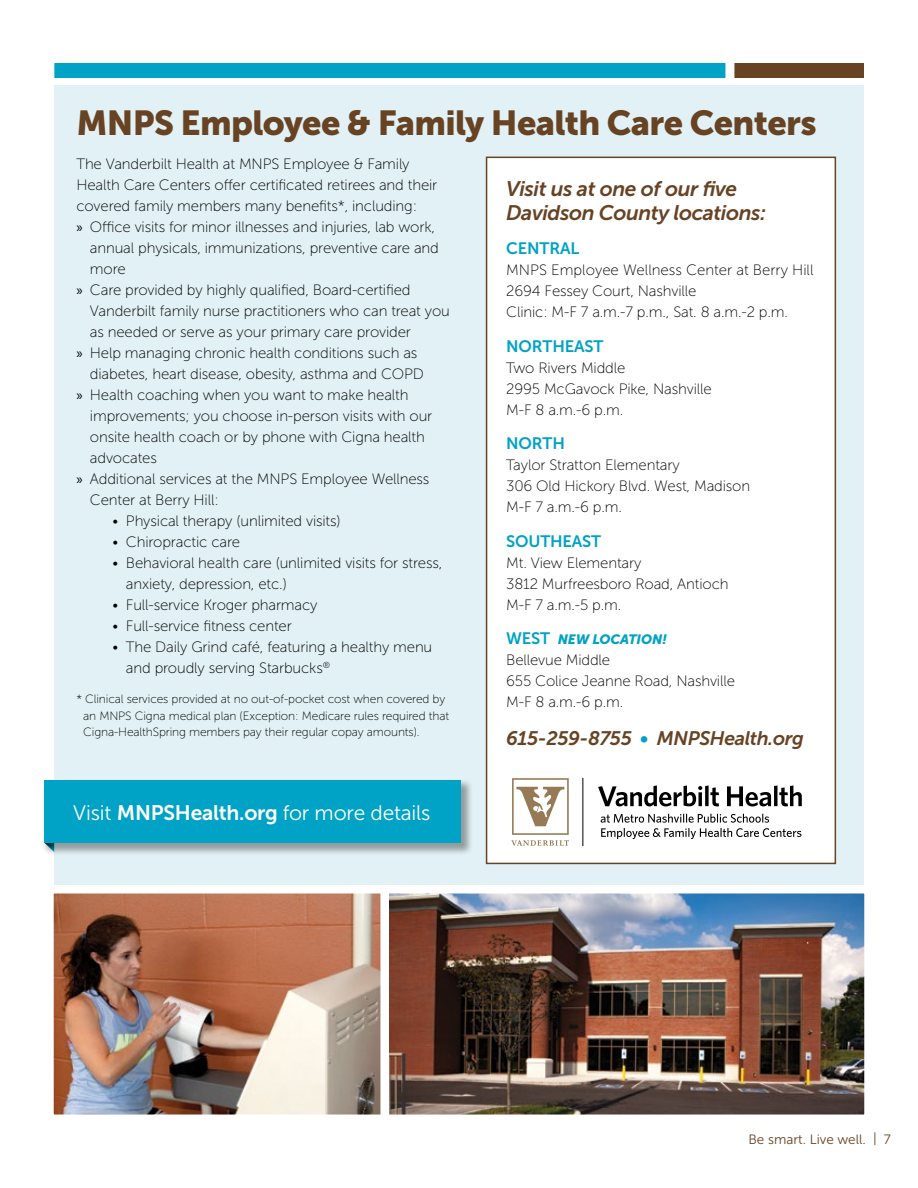
<style>
.page{position:relative;width:918px;height:1188px;background:#fff}
.page>*{position:absolute;margin:0;border:0;box-sizing:border-box;transform-origin:0 0}
.t1{font:34.5px "Museo Sans 900";letter-spacing:-.02em;color:#674323}
.t2{font:italic 21px/24px "Museo Sans 700";letter-spacing:-.02em;color:#674323}
.t3{font:21px "Museo Sans 300";letter-spacing:-.01em;color:#fff}
.t4{font:italic 19.5px "Museo Sans 700";letter-spacing:-.02em;color:#674323}
.t5{font:16.5px "Museo Sans 700";letter-spacing:-.01em;color:#00a2c5}
.t6{font:15px/21px "Museo Sans 100";letter-spacing:-.01em;color:#000}
.t7{font:13.5px "Museo Sans 300";color:#674323}
.t8{font:italic 13.5px "Museo Sans 900";letter-spacing:-.01em;color:#00a2c5}
.t9{font:12px/16.5px "Museo Sans 100";letter-spacing:-.01em;color:#000}
.s1{font-family:"Myriad Pro"}
.s2{font-family:"Museo Sans 700";font-style:normal;font-size:16.5px}
.s3{color:#00a2c5}
.s4{font-family:"Museo Sans 700"}
</style>
<div class="page">
<div style="left:721px;top:54px;width:152px;height:33px;background:#674323;border:9px solid #fff"></div>
<div style="left:45px;top:54px;width:689px;height:33px;background:#00a2c5;border:9px solid #fff"></div>
<div style="left:54px;top:85px;width:810px;height:807px;background:#e1f1f5"></div>
<img style="left:55px;top:895px;width:325px;height:218px">
<div style="left:45px;top:885px;width:348px;height:238px;border:9px solid #fff"></div>
<img style="left:390px;top:895px;width:473px;height:218px">
<div style="left:380px;top:885px;width:493px;height:238px;border:9px solid #fff"></div>
<div style="left:486px;top:157px;width:350px;height:707px;background:#fff;border:2px solid #674323"></div>
<svg style="left:511px;top:778px;width:58px;height:68px"></svg>
<hr style="left:583px;top:778px;width:1px;height:68px;background:#000">
<svg style="left:598px;top:785px;width:121px;height:21px"></svg>
<svg style="left:727px;top:785px;width:75px;height:21px"></svg>
<svg style="left:601px;top:814px;width:200px;height:25px"></svg>
<div style="left:41px;top:779px;width:432px;height:77px;background:#000;opacity:.35"></div>
<div style="left:45px;top:781px;width:416px;height:62px;background:#00a2c5"></div>
<h1 class="t1" style="left:76px;top:103px;width:742px">MNPS Employee &amp; Family Health Care Centers</h1>
<p class="t6" style="left:76px;top:154px;width:335px">The Vanderbilt Health at MNPS Employee &amp; Family</p>
<p class="t6" style="left:76px;top:175px;width:362px">Health Care Centers offer certificated retirees and their</p>
<p class="t6" style="left:76px;top:196px;width:342px">covered family members many benefits*, including:</p>
<p class="t6" style="left:76px;top:217px;width:360px"><span class="s1">»</span> Office visits for minor illnesses and injuries, lab work,</p>
<p class="t6" style="left:90px;top:238px;width:351px">annual physicals, immunizations, preventive care and</p>
<p class="t6" style="left:90px;top:259px;width:37px">more</p>
<p class="t6" style="left:76px;top:280px;width:336px"><span class="s1">»</span> Care provided by highly qualified, Board-certified</p>
<p class="t6" style="left:90px;top:301px;width:361px">Vanderbilt family nurse practitioners who can treat you</p>
<p class="t6" style="left:90px;top:322px;width:323px">as needed or serve as your primary care provider</p>
<p class="t6" style="left:76px;top:343px;width:343px"><span class="s1">»</span> Help managing chronic health conditions such as</p>
<p class="t6" style="left:90px;top:364px;width:336px">diabetes, heart disease, obesity, asthma and COPD</p>
<p class="t6" style="left:76px;top:385px;width:334px"><span class="s1">»</span> Health coaching when you want to make health</p>
<p class="t6" style="left:90px;top:406px;width:344px">improvements; you choose in-person visits with our</p>
<p class="t6" style="left:90px;top:427px;width:337px">onsite health coach or by phone with Cigna health</p>
<p class="t6" style="left:90px;top:448px;width:68px">advocates</p>
<p class="t6" style="left:76px;top:469px;width:355px"><span class="s1">»</span> Additional services at the MNPS Employee Wellness</p>
<p class="t6" style="left:90px;top:490px;width:130px">Center at Berry Hill:</p>
<p class="t6" style="left:112px;top:511px;width:230px">• Physical therapy (unlimited visits)</p>
<p class="t6" style="left:112px;top:532px;width:129px">• Chiropractic care</p>
<p class="t6" style="left:126px;top:553px;width:318px;text-indent:-14px">• Behavioral health care (unlimited visits for stress, anxiety, depression, etc.)</p>
<p class="t6" style="left:112px;top:595px;width:207px">• Full-service Kroger pharmacy</p>
<p class="t6" style="left:112px;top:616px;width:181px">• Full-service fitness center</p>
<p class="t6" style="left:126px;top:637px;width:308px;text-indent:-14px">• The Daily Grind café, featuring a healthy menu and proudly serving Starbucks<sup>®</sup></p>
<p class="t9" style="left:83px;top:691px;width:368px;text-indent:-7px">* Clinical services provided at no out-of-pocket cost when covered by an MNPS Cigna medical plan (Exception: Medicare rules required that<br>Cigna-HealthSpring members pay their regular copay amounts).</p>
<h2 class="t2" style="left:506px;top:176px;width:262px">Visit us at one of our five<br>Davidson County locations:</h2>
<p class="t5" style="left:506px;top:239px;width:75px">CENTRAL</p>
<p class="t6" style="left:506px;top:260px;width:309px">MNPS Employee Wellness Center at Berry Hill<br>2694 Fessey Court, Nashville<br>Clinic: M-F 7 a.m.-7 p.m., Sat. 8 a.m.-2 p.m.</p>
<p class="t5" style="left:506px;top:337px;width:99px">NORTHEAST</p>
<p class="t6" style="left:506px;top:357px;width:207px">Two Rivers Middle<br>2995 McGavock Pike, Nashville<br>M-F 8 a.m.-6 p.m.</p>
<p class="t5" style="left:506px;top:434px;width:60px">NORTH</p>
<p class="t6" style="left:506px;top:455px;width:246px">Taylor Stratton Elementary<br>306 Old Hickory Blvd. West, Madison<br>M-F 7 a.m.-6 p.m.</p>
<p class="t5" style="left:506px;top:532px;width:97px">SOUTHEAST</p>
<p class="t6" style="left:506px;top:552px;width:224px">Mt. View Elementary<br>3812 Murfreesboro Road, Antioch<br>M-F 7 a.m.-5 p.m.</p>
<p class="t8" style="left:506px;top:632px;width:162px"><span class="s2">WEST</span> NEW LOCATION!</p>
<p class="t6" style="left:506px;top:650px;width:230px">Bellevue Middle<br>655 Colice Jeanne Road, Nashville<br>M-F 8 a.m.-6 p.m.</p>
<h3 class="t4" style="left:506px;top:727px;width:299px">615-259-8755 <span class="s3">•</span> MNPSHealth.org</h3>
<h2 class="t3" style="left:73px;top:801px;width:359px">Visit <span class="s4">MNPSHealth.org</span> for more details</h2>
<p class="t7" style="left:748px;top:1132px;width:144px">Be smart. Live well. | 7</p>
</div>
